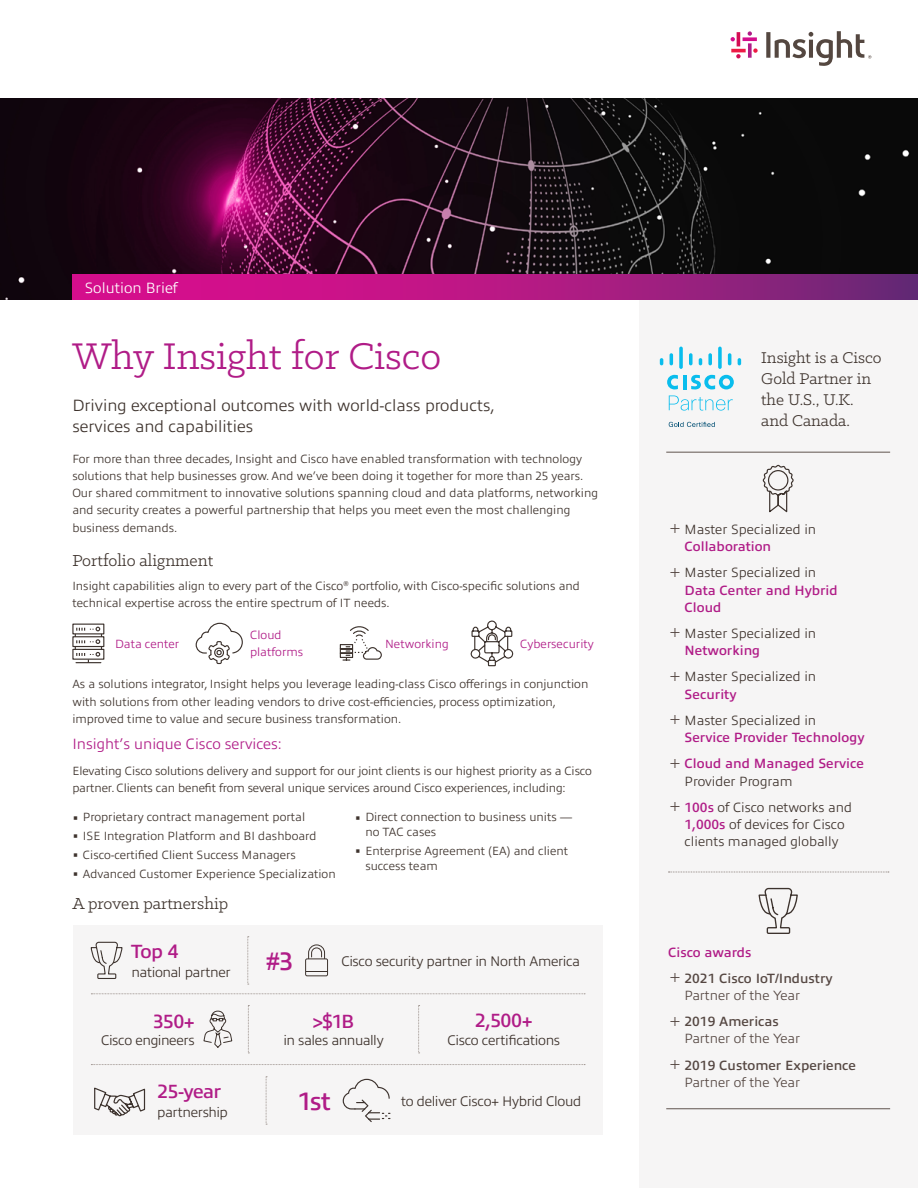
<style>
.page{position:relative;width:918px;height:1188px;background:#fff}
.page>*{position:absolute;margin:0;border:0;box-sizing:border-box;transform-origin:0 0}
.t1{font:42px "Klinic Slab";color:#b01c87}
.t2{font:600 25.5px "Allumi Pro";color:#b01c87}
.t3{font:600 19.35px "Allumi Pro";letter-spacing:-.04em;color:#b01c87}
.t4{font:18px "Klinic Slab";color:#3e332d}
.t5{font:17.55px/21.1px "Klinic Slab";color:#3e332d}
.t6{font:300 16.5px/21px "Allumi Pro";color:#3e332d}
.t7{font:300 15px "Allumi Pro";color:#b01c87}
.t8{font:300 15px "Allumi Pro";color:#fff}
.t9{font:300 14.1px "Allumi Pro";letter-spacing:-.025em;color:#3e332d}
.t10{font:300 13.5px/17.2px "Allumi Pro";color:#3e332d}
.t11{font:600 13.5px/17.2px "Allumi Pro";color:#b01c87}
.t12{font:600 13.5px/26.1px "Allumi Pro";color:#554742}
.t13{font:300 13.5px/26.1px "Allumi Pro";color:#554742}
.t14{font:300 12px/17.2px "Allumi Pro";color:#3e332d}
.t15{font:300 12px/17.2px "Allumi Pro";color:#b01c87}
.s1{font-weight:200;font-size:19.5px}
.s2{font-weight:200;font-size:16.5px;color:#554742}
.s3{font-weight:600;color:#b01c87}
.s4{font-weight:300;color:#3e332d}
.s5{color:#b01c87}
.s6{font-weight:200;font-size:16.5px}
.s7{font-weight:600}
.s8{font-weight:300}
</style>
<div class="page">
<div style="left:639px;top:193px;width:279px;height:995px;background:#f6f5f5"></div>
<img style="left:0;top:98px;width:918px;height:202px">
<svg style="left:72px;top:275px;width:846px;height:25px;background:#af1983"></svg>
<hr style="left:666px;top:452px;width:224px;height:1px;background:#60544e">
<svg style="left:668px;top:872px;width:221px;height:1px"></svg>
<hr style="left:666px;top:1108px;width:224px;height:1px;background:#60544e">
<svg style="left:748px;top:43px;width:4px;height:15px"></svg>
<svg style="left:748px;top:31px;width:4px;height:5px"></svg>
<hr style="left:737px;top:32px;width:3px;height:14px;background:#d40d54">
<svg style="left:736px;top:54px;width:5px;height:4px"></svg>
<svg style="left:743px;top:37px;width:14px;height:4px"></svg>
<svg style="left:731px;top:37px;width:4px;height:4px"></svg>
<hr style="left:731px;top:49px;width:15px;height:3px;background:#ed1a45">
<svg style="left:753px;top:48px;width:5px;height:5px"></svg>
<svg style="left:766px;top:31px;width:105px;height:35px"></svg>
<svg style="left:758px;top:887px;width:40px;height:47px"></svg>
<div style="left:72px;top:624px;width:32px;height:10px;border:1px solid #3d332e"></div>
<div style="left:72px;top:636px;width:32px;height:11px;border:1px solid #3d332e"></div>
<div style="left:72px;top:649px;width:32px;height:11px;border:1px solid #3d332e"></div>
<svg style="left:75px;top:627px;width:27px;height:36px"></svg>
<svg style="left:195px;top:622px;width:48px;height:43px"></svg>
<svg style="left:470px;top:621px;width:44px;height:46px"></svg>
<svg style="left:339px;top:626px;width:43px;height:35px"></svg>
<div style="left:73px;top:925px;width:530px;height:209px;background:#f6f5f5"></div>
<svg style="left:91px;top:1064px;width:494px;height:1px"></svg>
<svg style="left:91px;top:993px;width:494px;height:1px"></svg>
<svg style="left:248px;top:1005px;width:1px;height:49px"></svg>
<svg style="left:418px;top:1005px;width:2px;height:49px"></svg>
<svg style="left:247px;top:936px;width:2px;height:49px"></svg>
<svg style="left:305px;top:944px;width:23px;height:32px"></svg>
<svg style="left:203px;top:1010px;width:30px;height:38px"></svg>
<svg style="left:90px;top:941px;width:33px;height:38px"></svg>
<svg style="left:266px;top:1076px;width:1px;height:49px"></svg>
<svg style="left:94px;top:1087px;width:52px;height:30px"></svg>
<svg style="left:343px;top:1079px;width:47px;height:43px"></svg>
<svg style="left:762px;top:464px;width:32px;height:49px"></svg>
<hr style="left:683px;top:375px;width:3px;height:14px;background:#09bded">
<svg style="left:667px;top:375px;width:11px;height:14px"></svg>
<svg style="left:691px;top:375px;width:43px;height:14px"></svg>
<svg style="left:660px;top:358px;width:3px;height:7px"></svg>
<svg style="left:670px;top:353px;width:3px;height:12px"></svg>
<svg style="left:679px;top:347px;width:4px;height:22px"></svg>
<svg style="left:689px;top:353px;width:4px;height:12px"></svg>
<svg style="left:699px;top:358px;width:3px;height:7px"></svg>
<svg style="left:708px;top:353px;width:4px;height:12px"></svg>
<svg style="left:718px;top:347px;width:4px;height:22px"></svg>
<svg style="left:728px;top:353px;width:3px;height:12px"></svg>
<svg style="left:738px;top:358px;width:3px;height:7px"></svg>
<svg style="left:669px;top:396px;width:64px;height:15px"></svg>
<svg style="left:669px;top:422px;width:46px;height:5px"></svg>
<p class="t8" style="left:85px;top:277px;width:95px">Solution Brief</p>
<h1 class="t1" style="left:72px;top:330px;width:370px">Why Insight for Cisco</h1>
<h3 class="t6" style="left:72px;top:393px;width:424px">Driving exceptional outcomes with world-class products, services and capabilities</h3>
<p class="t14" style="left:72px;top:449px;width:527px">For more than three decades, Insight and Cisco have enabled transformation with technology solutions that help businesses grow. And we’ve been doing it together for more than 25 years.<br>Our shared commitment to innovative solutions spanning cloud and data platforms, networking and security creates a powerful partnership that helps you meet even the most challenging business demands.</p>
<h3 class="t4" style="left:72px;top:549px;width:142px">Portfolio alignment</h3>
<p class="t14" style="left:72px;top:576px;width:509px">Insight capabilities align to every part of the Cisco<sup>®</sup> portfolio, with Cisco-specific solutions and technical expertise across the entire spectrum of IT needs.</p>
<p class="t15" style="left:115px;top:634px;width:66px">Data center</p>
<p class="t15" style="left:250px;top:625px;width:55px">Cloud platforms</p>
<p class="t15" style="left:385px;top:634px;width:65px">Networking</p>
<p class="t15" style="left:520px;top:634px;width:75px">Cybersecurity</p>
<p class="t14" style="left:72px;top:675px;width:518px">As a solutions integrator, Insight helps you leverage leading-class Cisco offerings in conjunction with solutions from other leading vendors to drive cost-efficiencies, process optimization, improved time to value and secure business transformation.</p>
<p class="t7" style="left:72px;top:733px;width:211px">Insight’s unique Cisco services:</p>
<p class="t14" style="left:72px;top:762px;width:521px">Elevating Cisco solutions delivery and support for our joint clients is our highest priority as a Cisco partner. Clients can benefit from several unique services around Cisco experiences, including:</p>
<p class="t14" style="left:72px;top:808px;width:234px"><span class="s1">•</span> Proprietary contract management portal</p>
<p class="t14" style="left:72px;top:826px;width:246px"><span class="s1">•</span> ISE Integration Platform and BI dashboard</p>
<p class="t14" style="left:72px;top:845px;width:225px"><span class="s1">•</span> Cisco-certified Client Success Managers</p>
<p class="t14" style="left:72px;top:864px;width:265px"><span class="s1">•</span> Advanced Customer Experience Specialization</p>
<p class="t14" style="left:365px;top:809px;width:209px;line-height:15px;text-indent:-10px"><span class="s1">•</span> Direct connection to business units — no TAC cases</p>
<p class="t14" style="left:365px;top:843px;width:204px;line-height:15px;text-indent:-10px"><span class="s1">•</span> Enterprise Agreement (EA) and client success team</p>
<h3 class="t4" style="left:72px;top:892px;width:157px">A proven partnership</h3>
<h3 class="t3" style="left:131px;top:937px;width:49px">Top 4</h3>
<p class="t9" style="left:131px;top:962px;width:101px">national partner</p>
<h3 class="t3" style="left:153px;top:1007px;width:43px">350+</h3>
<p class="t9" style="left:101px;top:1030px;width:95px">Cisco engineers</p>
<h3 class="t3" style="left:157px;top:1077px;width:65px">25-year</h3>
<p class="t9" style="left:157px;top:1102px;width:72px">partnership</p>
<h2 class="t2" style="left:266px;top:942px;width:29px">#3</h2>
<p class="t9" style="left:341px;top:950px;width:240px">Cisco security partner in North America</p>
<h3 class="t3" style="left:312px;top:1007px;width:44px">&gt;$1B</h3>
<p class="t9" style="left:283px;top:1030px;width:102px">in sales annually</p>
<h3 class="t3" style="left:475px;top:1006px;width:59px">2,500+</h3>
<p class="t9" style="left:448px;top:1030px;width:114px">Cisco certifications</p>
<h2 class="t2" style="left:297px;top:1082px;width:35px">1st</h2>
<p class="t9" style="left:401px;top:1090px;width:182px">to deliver Cisco+ Hybrid Cloud</p>
<h3 class="t5" style="left:761px;top:346px;width:122px">Insight is a Cisco<br>Gold Partner in the U.S., U.K. and Canada.</h3>
<p class="t10" style="left:685px;top:520px;width:133px;text-indent:-16px"><span class="s2">͓</span> Master Specialized in<br><span class="s3">Collaboration</span></p>
<p class="t11" style="left:685px;top:563px;width:155px;text-indent:-16px"><span class="s2">͓</span> <span class="s4">Master Specialized in<br></span>Data Center and Hybrid<br>Cloud</p>
<p class="t10" style="left:685px;top:624px;width:133px;text-indent:-17px"><span class="s2">͓</span> Master Specialized in<br><span class="s3">Networking</span></p>
<p class="t10" style="left:685px;top:667px;width:133px;text-indent:-17px"><span class="s2">͓</span> Master Specialized in<br><span class="s3">Security</span></p>
<p class="t11" style="left:685px;top:711px;width:181px;text-indent:-17px"><span class="s2">͓</span> <span class="s4">Master Specialized in<br></span>Service Provider Technology</p>
<p class="t11" style="left:685px;top:754px;width:181px;text-indent:-17px"><span class="s2">͓</span> Cloud and Managed Service<br><span class="s4">Provider Program</span></p>
<p class="t10" style="left:685px;top:797px;width:169px;text-indent:-17px"><span class="s2">͓</span> <span class="s3">100s</span> of Cisco networks and<br><span class="s3">1,000s</span> of devices for Cisco clients managed globally</p>
<p class="t12" style="left:668px;top:938px;width:166px"><span class="s5">Cisco awards<br></span><span class="s6">͓</span> 2021 Cisco IoT/Industry</p>
<p class="t13" style="left:668px;top:981px;width:134px;text-indent:16px">Partner of the Year <span class="s6">͓</span> <span class="s7">2019 Americas</span></p>
<p class="t12" style="left:668px;top:1025px;width:189px;text-indent:16px"><span class="s8">Partner of the Year<br></span><span class="s6">͓</span> 2019 Customer Experience</p>
<p class="t13" style="left:685px;top:1068px;width:117px">Partner of the Year</p>
</div>
